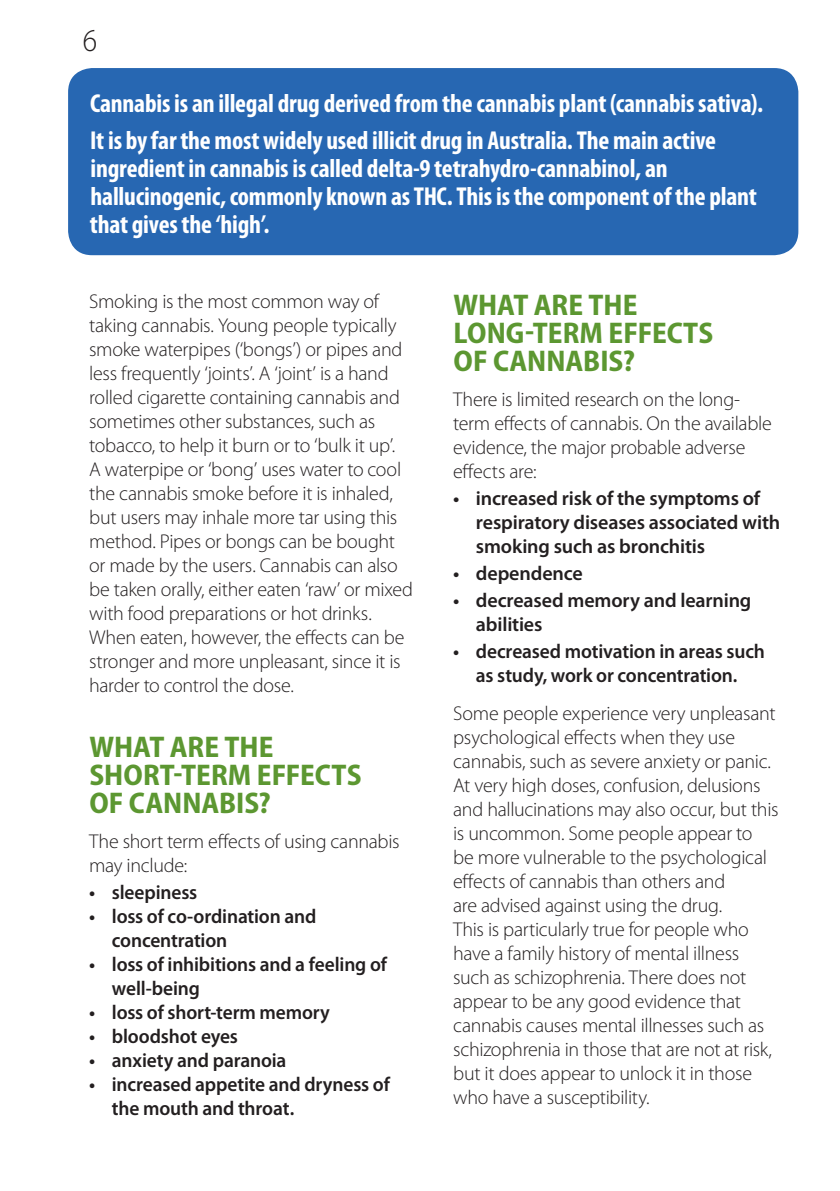
<style>
.page{position:relative;width:840px;height:1191px;background:#fff}
.page>*{position:absolute;margin:0;border:0;box-sizing:border-box;transform-origin:0 0}
.t1{font:300 semi-condensed 32px "Myriad Pro";color:#231f20}
.t2{font:700 semi-condensed 30px/28px "Myriad Pro";color:#5c9731}
.t3{font:700 condensed 26px/28px "Myriad Pro";letter-spacing:-.01em;color:#fff}
.t4{font:300 20px/24px "Myriad Pro";letter-spacing:-.015em;color:#231f20}
.t5{font:600 20px/24px "Myriad Pro";letter-spacing:-.01em;color:#231f20}
</style>
<div class="page">
<div style="left:68px;top:68px;width:729px;height:187px;background:#2767b2;border-radius:24px"></div>
<h1 class="t1" style="left:83px;top:23px;width:16px">6</h1>
<h3 class="t3" style="left:90px;top:86px;width:674px;line-height:36.6px">Cannabis is an illegal drug derived from the cannabis plant (cannabis sativa).<br>It is by far the most widely used illicit drug in Australia. The main active</h3>
<h3 class="t3" style="left:90px;top:154px;width:668px">ingredient in cannabis is called delta-9 tetrahydro-cannabinol, an hallucinogenic, commonly known as THC. This is the component of the plant that gives the ‘high’.</h3>
<p class="t4" style="left:89px;top:290px;width:325px">Smoking is the most common way of taking cannabis. Young people typically smoke waterpipes (‘bongs’) or pipes and less frequently ‘joints’. A ‘joint’ is a hand rolled cigarette containing cannabis and sometimes other substances, such as tobacco, to help it burn or to ‘bulk it up’.<br>A waterpipe or ‘bong’ uses water to cool the cannabis smoke before it is inhaled, but users may inhale more tar using this method. Pipes or bongs can be bought or made by the users. Cannabis can also be taken orally, either eaten ‘raw’ or mixed with food preparations or hot drinks.<br>When eaten, however, the effects can be stronger and more unpleasant, since it is harder to control the dose.</p>
<h2 class="t2" style="left:89px;top:733px;width:273px">WHAT ARE THE<br>SHORT-TERM EFFECTS<br>OF CANNABIS?</h2>
<p class="t4" style="left:89px;top:830px;width:312px">The short term effects of using cannabis may include:</p>
<p class="t5" style="left:89px;top:881px;width:110px">• sleepiness</p>
<p class="t5" style="left:112px;top:905px;width:206px;text-indent:-23px">• loss of co-ordination and concentration</p>
<p class="t5" style="left:112px;top:953px;width:276px;text-indent:-23px">• loss of inhibitions and a feeling of well-being</p>
<p class="t5" style="left:89px;top:1001px;width:242px">• loss of short-term memory</p>
<p class="t5" style="left:89px;top:1025px;width:150px">• bloodshot eyes</p>
<p class="t5" style="left:89px;top:1049px;width:199px">• anxiety and paranoia</p>
<p class="t5" style="left:112px;top:1073px;width:279px;text-indent:-23px">• increased appetite and dryness of the mouth and throat.</p>
<h2 class="t2" style="left:453px;top:291px;width:261px">WHAT ARE THE<br>LONG-TERM EFFECTS<br>OF CANNABIS?</h2>
<p class="t4" style="left:453px;top:388px;width:320px">There is limited research on the long&shy;term effects of cannabis. On the available evidence, the major probable adverse effects are:</p>
<p class="t5" style="left:475px;top:486px;width:306px;text-indent:-23px">• increased risk of the symptoms of respiratory diseases associated with smoking such as bronchitis</p>
<p class="t5" style="left:453px;top:561px;width:131px">• dependence</p>
<p class="t5" style="left:475px;top:588px;width:277px;text-indent:-23px">• decreased memory and learning abilities</p>
<p class="t5" style="left:453px;top:639px;width:313px;text-align:center">• decreased motivation in areas such as study, work or concentration.</p>
<p class="t4" style="left:453px;top:701px;width:326px">Some people experience very unpleasant psychological effects when they use cannabis, such as severe anxiety or panic.<br>At very high doses, confusion, delusions and hallucinations may also occur, but this is uncommon. Some people appear to<br>be more vulnerable to the psychological effects of cannabis than others and<br>are advised against using the drug.<br>This is particularly true for people who have a family history of mental illness such as schizophrenia. There does not appear to be any good evidence that cannabis causes mental illnesses such as schizophrenia in those that are not at risk, but it does appear to unlock it in those who have a susceptibility.</p>
</div>
